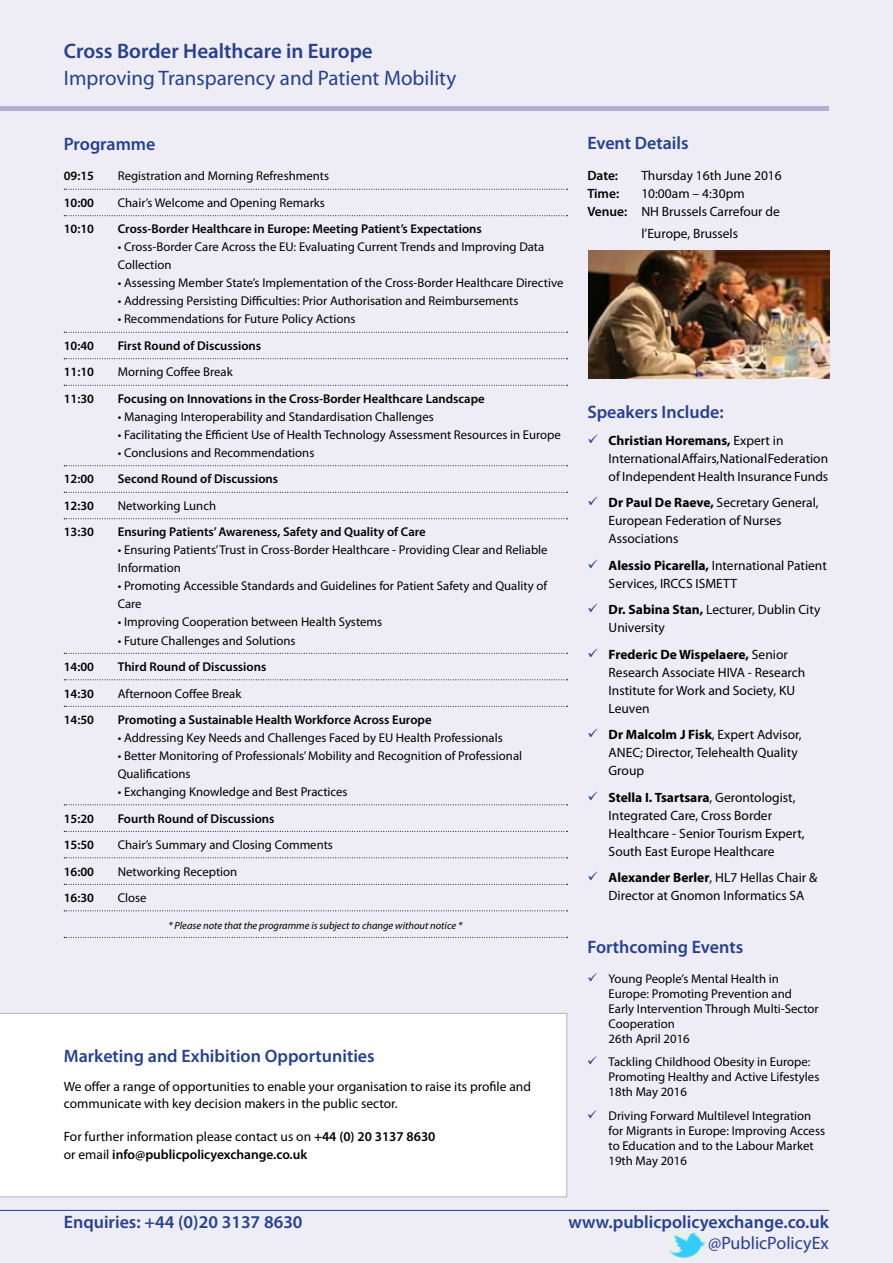
<style>
.page{position:relative;width:893px;height:1263px;background:#eeedf5}
.page>*{position:absolute;margin:0;border:0;box-sizing:border-box;transform-origin:0 0}
.t1{font:21px "Myriad Pro";color:#25408f}
.t2{font:600 21px "Myriad Pro";color:#25408f}
.t3{font:600 18px "Myriad Pro";color:#25408f}
.t4{font:18px "Myriad Pro";color:#25408f}
.t5{font:13.5px/18px "Myriad Pro";color:#000}
.t6{font:600 13.5px/18px "Myriad Pro";color:#000}
.t7{font:12.75px/15px "Myriad Pro";color:#000}
.t8{font:600 12.75px "Myriad Pro";color:#000}
.t9{font:italic 10.5px "Myriad Pro";color:#000}
.s1{font-weight:400}
.s2{font-weight:600}
.s3{font-weight:700}
</style>
<div class="page">
<hr style="left:0;top:1210px;width:829px;height:1px;background:#25408f">
<div style="left:0;top:106px;width:829px;height:5px;background:#b1b0d2"></div>
<img style="left:669px;top:1232px;width:37px;height:26px">
<svg style="left:64px;top:189px;width:504px;height:1px"></svg>
<svg style="left:64px;top:215px;width:504px;height:1px"></svg>
<svg style="left:64px;top:332px;width:504px;height:1px"></svg>
<svg style="left:64px;top:358px;width:504px;height:1px"></svg>
<svg style="left:64px;top:385px;width:504px;height:1px"></svg>
<svg style="left:64px;top:465px;width:504px;height:1px"></svg>
<svg style="left:64px;top:492px;width:504px;height:1px"></svg>
<svg style="left:64px;top:518px;width:504px;height:1px"></svg>
<svg style="left:64px;top:653px;width:504px;height:1px"></svg>
<svg style="left:64px;top:679px;width:504px;height:1px"></svg>
<svg style="left:64px;top:706px;width:504px;height:1px"></svg>
<svg style="left:64px;top:804px;width:504px;height:1px"></svg>
<svg style="left:64px;top:831px;width:504px;height:1px"></svg>
<svg style="left:64px;top:857px;width:504px;height:1px"></svg>
<svg style="left:64px;top:884px;width:504px;height:1px"></svg>
<svg style="left:64px;top:910px;width:504px;height:1px"></svg>
<svg style="left:64px;top:937px;width:504px;height:1px"></svg>
<div style="left:0;top:1013px;width:567px;height:184px;background:#fff"></div>
<img style="left:588px;top:251px;width:241px;height:127px">
<h1 class="t2" style="left:64px;top:38px;width:310px">Cross Border Healthcare in Europe</h1>
<h1 class="t1" style="left:64px;top:65px;width:394px">Improving Transparency and Patient Mobility</h1>
<h2 class="t3" style="left:64px;top:132px;width:93px">Programme</h2>
<p class="t8" style="left:64px;top:168px;width:32px">09:15</p>
<p class="t7" style="left:118px;top:168px;width:213px">Registration and Morning Refreshments</p>
<p class="t8" style="left:64px;top:194px;width:32px">10:00</p>
<p class="t7" style="left:118px;top:195px;width:209px">Chair’s Welcome and Opening Remarks</p>
<p class="t8" style="left:64px;top:221px;width:32px">10:10</p>
<p class="t8" style="left:118px;top:221px;width:365px">Cross-Border Healthcare in Europe: Meeting Patient’s Expectations</p>
<p class="t7" style="left:118px;top:238px;width:428px;line-height:18px">• Cross-Border Care Across the EU: Evaluating Current Trends and Improving Data<br>Collection</p>
<p class="t7" style="left:118px;top:275px;width:447px">• Assessing Member State’s Implementation of the Cross-Border Healthcare Directive</p>
<p class="t7" style="left:118px;top:293px;width:402px">• Addressing Persisting Difficulties: Prior Authorisation and Reimbursements</p>
<p class="t7" style="left:118px;top:311px;width:239px">• Recommendations for Future Policy Actions</p>
<p class="t8" style="left:64px;top:337px;width:32px">10:40</p>
<p class="t8" style="left:118px;top:337px;width:145px">First Round of Discussions</p>
<p class="t8" style="left:64px;top:364px;width:32px">11:10</p>
<p class="t7" style="left:118px;top:364px;width:116px">Morning Coffee Break</p>
<p class="t8" style="left:64px;top:390px;width:32px">11:30</p>
<p class="t8" style="left:118px;top:390px;width:368px">Focusing on Innovations in the Cross-Border Healthcare Landscape</p>
<p class="t7" style="left:118px;top:409px;width:318px">• Managing Interoperability and Standardisation Challenges</p>
<p class="t7" style="left:118px;top:427px;width:444px">• Facilitating the Efficient Use of Health Technology Assessment Resources in Europe</p>
<p class="t7" style="left:118px;top:445px;width:198px">• Conclusions and Recommendations</p>
<p class="t8" style="left:64px;top:471px;width:32px">12:00</p>
<p class="t8" style="left:118px;top:471px;width:162px">Second Round of Discussions</p>
<p class="t8" style="left:64px;top:498px;width:32px">12:30</p>
<p class="t7" style="left:118px;top:498px;width:100px">Networking Lunch</p>
<p class="t8" style="left:64px;top:524px;width:32px">13:30</p>
<p class="t8" style="left:118px;top:524px;width:310px">Ensuring Patients’ Awareness, Safety and Quality of Care</p>
<p class="t7" style="left:118px;top:541px;width:431px;line-height:18px">• Ensuring Patients’Trust in Cross-Border Healthcare - Providing Clear and Reliable<br>Information</p>
<p class="t7" style="left:118px;top:577px;width:431px;line-height:18px">• Promoting Accessible Standards and Guidelines for Patient Safety and Quality of<br>Care</p>
<p class="t7" style="left:118px;top:614px;width:266px">• Improving Cooperation between Health Systems</p>
<p class="t7" style="left:118px;top:632px;width:179px">• Future Challenges and Solutions</p>
<p class="t8" style="left:64px;top:659px;width:32px">14:00</p>
<p class="t8" style="left:118px;top:659px;width:150px">Third Round of Discussions</p>
<p class="t8" style="left:64px;top:685px;width:32px">14:30</p>
<p class="t7" style="left:118px;top:685px;width:125px">Afternoon Coffee Break</p>
<p class="t8" style="left:64px;top:712px;width:32px">14:50</p>
<p class="t8" style="left:118px;top:712px;width:315px">Promoting a Sustainable Health Workforce Across Europe</p>
<p class="t7" style="left:118px;top:730px;width:386px">• Addressing Key Needs and Challenges Faced by EU Health Professionals</p>
<p class="t7" style="left:118px;top:746px;width:406px;line-height:18px">• Better Monitoring of Professionals’Mobility and Recognition of Professional<br>Qualifications</p>
<p class="t7" style="left:118px;top:784px;width:231px">• Exchanging Knowledge and Best Practices</p>
<p class="t8" style="left:64px;top:810px;width:32px">15:20</p>
<p class="t8" style="left:118px;top:810px;width:158px">Fourth Round of Discussions</p>
<p class="t8" style="left:64px;top:837px;width:32px">15:50</p>
<p class="t7" style="left:118px;top:837px;width:217px">Chair’s Summary and Closing Comments</p>
<p class="t8" style="left:64px;top:863px;width:32px">16:00</p>
<p class="t7" style="left:118px;top:863px;width:121px">Networking Reception</p>
<p class="t8" style="left:64px;top:890px;width:32px">16:30</p>
<p class="t7" style="left:118px;top:890px;width:30px">Close</p>
<p class="t9" style="left:168px;top:918px;width:295px">* Please note that the programme is subject to change without notice *</p>
<h2 class="t3" style="left:64px;top:1044px;width:312px">Marketing and Exhibition Opportunities</h2>
<p class="t5" style="left:64px;top:1078px;width:469px;line-height:16.5px">We offer a range of opportunities to enable your organisation to raise its profile and communicate with key decision makers in the public sector.</p>
<p class="t6" style="left:64px;top:1126px;width:373px"><span class="s1">For further information please contact us on</span> +44 (0) 20 3137 8630 <span class="s1">or email</span> info@publicpolicyexchange.co.uk</p>
<h2 class="t3" style="left:587px;top:132px;width:103px">Event Details</h2>
<p class="t6" style="left:587px;top:166px;width:32px">Date:</p>
<p class="t5" style="left:641px;top:166px;width:142px">Thursday 16th June 2016</p>
<p class="t6" style="left:587px;top:184px;width:33px">Time:</p>
<p class="t5" style="left:587px;top:184px;width:194px;text-indent:54px">10:00am – 4:30pm<br><span class="s2">Venue:</span> NH Brussels Carrefour de</p>
<p class="t5" style="left:641px;top:224px;width:98px">l’Europe, Brussels</p>
<h2 class="t3" style="left:587px;top:401px;width:138px">Speakers Include:</h2>
<p class="t5" style="left:609px;top:431px;width:221px"><span class="s3">Christian Horemans,</span> Expert in<br>International Affairs, National Federation of Independent Health Insurance Funds</p>
<p class="t5" style="left:609px;top:493px;width:212px"><span class="s3">Dr Paul De Raeve,</span> Secretary General,<br>European Federation of Nurses<br>Associations</p>
<p class="t5" style="left:609px;top:556px;width:220px"><span class="s3">Alessio Picarella,</span> International Patient<br>Services, IRCCS ISMETT</p>
<p class="t5" style="left:609px;top:600px;width:213px"><span class="s3">Dr. Sabina Stan,</span> Lecturer, Dublin City<br>University</p>
<p class="t5" style="left:609px;top:645px;width:198px"><span class="s3">Frederic De Wispelaere,</span> Senior<br>Research Associate HIVA - Research<br>Institute for Work and Society, KU<br>Leuven</p>
<p class="t5" style="left:609px;top:725px;width:195px"><span class="s3">Dr Malcolm J Fisk</span>, Expert Advisor,<br>ANEC; Director, Telehealth Quality<br>Group</p>
<p class="t5" style="left:609px;top:788px;width:197px"><span class="s3">Stella I. Tsartsara</span>, Gerontologist, Integrated Care, Cross Border Healthcare - Senior Tourism Expert, South East Europe Healthcare</p>
<p class="t5" style="left:609px;top:868px;width:210px"><span class="s3">Alexander Berler</span>, HL7 Hellas Chair &amp;<br>Director at Gnomon Informatics SA</p>
<h2 class="t3" style="left:587px;top:935px;width:157px">Forthcoming Events</h2>
<p class="t7" style="left:609px;top:971px;width:212px">Young People’s Mental Health in<br>Europe: Promoting Prevention and<br>Early Intervention Through Multi-Sector<br>Cooperation<br>26th April 2016</p>
<p class="t7" style="left:609px;top:1054px;width:212px">Tackling Childhood Obesity in Europe:<br>Promoting Healthy and Active Lifestyles<br>18th May 2016</p>
<p class="t7" style="left:609px;top:1108px;width:218px">Driving Forward Multilevel Integration for Migrants in Europe: Improving Access to Education and to the Labour Market 19th May 2016</p>
<h2 class="t3" style="left:64px;top:1210px;width:240px">Enquiries: +44 (0)20 3137 8630</h2>
<h2 class="t3" style="left:568px;top:1210px;width:262px">www.publicpolicyexchange.co.uk</h2>
<h2 class="t4" style="left:708px;top:1232px;width:122px">@PublicPolicyEx</h2>
</div>
